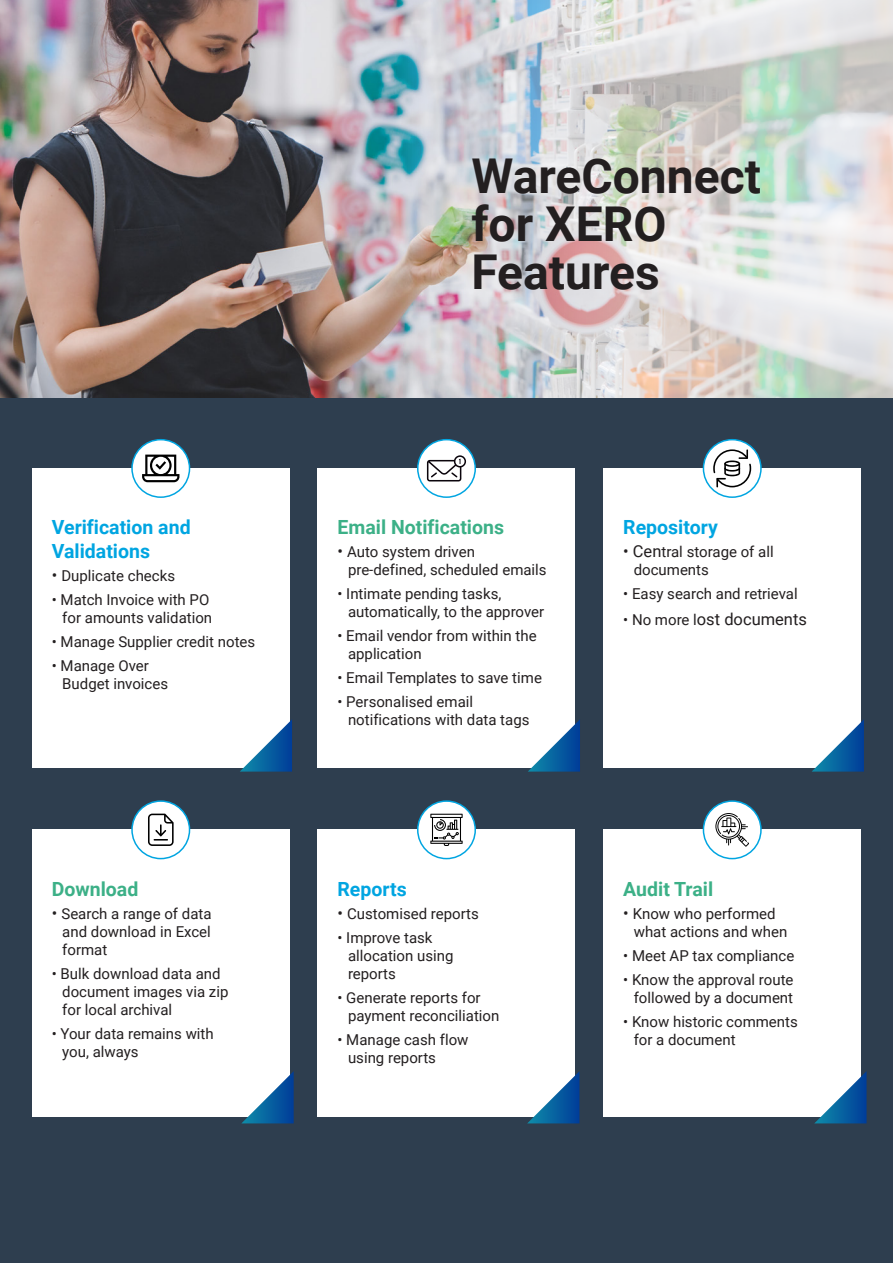
<style>
.page{position:relative;width:893px;height:1263px;background:#2e3e4f}
.page>*{position:absolute;margin:0;border:0;box-sizing:border-box;transform-origin:0 0}
.t1{font:700 48px/48px "Roboto";color:#231f20}
.t2{font:700 19.5px/23.4px "Roboto";color:#00a5e1}
.t3{font:700 19.5px "Roboto";color:#3cb087}
.t4{font:16.5px "Roboto";color:#231f20}
.t5{font:15px/18px "Roboto";color:#231f20}
.s1{font-size:16.5px}
.s2{font-size:15px}
</style>
<div class="page">
<div style="left:32px;top:468px;width:258px;height:299px;background:#fff"></div>
<div style="left:132px;top:440px;width:58px;height:57px;background:#fff;border-radius:50%"></div>
<div style="left:131px;top:439px;width:59px;height:59px;border:2px solid #00a5e1;border-radius:50%"></div>
<div style="left:318px;top:468px;width:257px;height:299px;background:#fff"></div>
<div style="left:418px;top:440px;width:57px;height:57px;background:#fff;border-radius:50%"></div>
<div style="left:417px;top:439px;width:59px;height:59px;border:2px solid #00a5e1;border-radius:50%"></div>
<div style="left:603px;top:468px;width:258px;height:299px;background:#fff"></div>
<div style="left:703px;top:440px;width:58px;height:57px;background:#fff;border-radius:50%"></div>
<div style="left:703px;top:439px;width:59px;height:59px;border:2px solid #00a5e1;border-radius:50%"></div>
<div style="left:32px;top:829px;width:258px;height:288px;background:#fff"></div>
<div style="left:132px;top:801px;width:58px;height:57px;background:#fff;border-radius:50%"></div>
<div style="left:131px;top:800px;width:59px;height:59px;border:2px solid #00a5e1;border-radius:50%"></div>
<div style="left:318px;top:829px;width:257px;height:288px;background:#fff"></div>
<div style="left:418px;top:801px;width:57px;height:57px;background:#fff;border-radius:50%"></div>
<div style="left:417px;top:800px;width:59px;height:59px;border:2px solid #00a5e1;border-radius:50%"></div>
<div style="left:603px;top:829px;width:258px;height:288px;background:#fff"></div>
<div style="left:703px;top:801px;width:58px;height:57px;background:#fff;border-radius:50%"></div>
<div style="left:703px;top:800px;width:59px;height:59px;border:2px solid #00a5e1;border-radius:50%"></div>
<img style="left:0;top:0;width:390px;height:398px">
<img style="left:390px;top:0;width:503px;height:398px">
<svg style="left:430px;top:814px;width:33px;height:32px"></svg>
<svg style="left:713px;top:449px;width:38px;height:38px"></svg>
<svg style="left:715px;top:813px;width:34px;height:34px"></svg>
<svg style="left:142px;top:455px;width:37px;height:27px"></svg>
<svg style="left:240px;top:719px;width:52px;height:53px"></svg>
<svg style="left:528px;top:719px;width:52px;height:53px"></svg>
<svg style="left:812px;top:719px;width:52px;height:53px"></svg>
<svg style="left:242px;top:1071px;width:52px;height:52px"></svg>
<svg style="left:528px;top:1072px;width:51px;height:51px"></svg>
<svg style="left:815px;top:1072px;width:51px;height:51px"></svg>
<svg style="left:148px;top:814px;width:26px;height:32px"></svg>
<svg style="left:427px;top:455px;width:39px;height:26px"></svg>
<h1 class="t1" style="left:471px;top:150px;width:291px">WareConnect for XERO<br>Features</h1>
<h2 class="t2" style="left:52px;top:515px;width:140px">Verification and<br>Validations</h2>
<p class="t5" style="left:52px;top:566px;width:125px"><span class="s1">•</span> Duplicate checks</p>
<p class="t5" style="left:52px;top:590px;width:162px;text-align:right">• Match Invoice with PO for amounts validation</p>
<p class="t5" style="left:52px;top:632px;width:205px">• Manage Supplier credit notes</p>
<p class="t5" style="left:62px;top:656px;width:107px;text-indent:-10px">• Manage Over<br>Budget invoices</p>
<h2 class="t3" style="left:52px;top:875px;width:88px">Download</h2>
<p class="t5" style="left:62px;top:904px;width:151px;text-align:justify;text-indent:-10px"><span class="s1">•</span> Search a range of data and download in Excel format</p>
<p class="t5" style="left:62px;top:964px;width:168px;text-indent:-10px">• Bulk download data and document images via zip for local archival</p>
<p class="t5" style="left:62px;top:1024px;width:153px;text-indent:-10px">• Your data remains with you, always</p>
<h2 class="t3" style="left:337px;top:514px;width:168px">Email Notifications</h2>
<p class="t5" style="left:348px;top:542px;width:200px;text-indent:-10px"><span class="s1">•</span> Auto system driven pre-defined, scheduled emails</p>
<p class="t5" style="left:348px;top:584px;width:198px;text-indent:-11px">• Intimate pending tasks, automatically, to the approver</p>
<p class="t5" style="left:348px;top:626px;width:190px;text-indent:-11px">• Email vendor from within the application</p>
<p class="t5" style="left:337px;top:668px;width:206px">• Email Templates to save time</p>
<p class="t5" style="left:348px;top:692px;width:183px;text-indent:-11px">• Personalised email notifications with data tags</p>
<h2 class="t2" style="left:337px;top:876px;width:71px">Reports</h2>
<p class="t5" style="left:337px;top:904px;width:143px"><span class="s1">•</span> Customised reports</p>
<p class="t5" style="left:348px;top:928px;width:107px;text-indent:-11px">• Improve task allocation using reports</p>
<p class="t5" style="left:348px;top:988px;width:153px;text-indent:-11px">• Generate reports for payment reconciliation</p>
<p class="t5" style="left:348px;top:1030px;width:122px;text-indent:-11px">• Manage cash flow using reports</p>
<h2 class="t2" style="left:623px;top:515px;width:96px">Repository</h2>
<p class="t5" style="left:634px;top:542px;width:141px;text-indent:-10px"><span class="s1">• Cen</span>tral storage of all documents</p>
<p class="t5" style="left:623px;top:584px;width:176px">• Easy search and retrieval</p>
<p class="t4" style="left:623px;top:608px;width:185px"><span class="s2">• No more l</span>ost documents</p>
<h2 class="t3" style="left:623px;top:875px;width:92px">Audit Trail</h2>
<p class="t5" style="left:634px;top:904px;width:155px;text-indent:-10px"><span class="s1">•</span> Know who performed what actions and when</p>
<p class="t5" style="left:623px;top:946px;width:173px">• Meet AP tax compliance</p>
<p class="t5" style="left:623px;top:970px;width:172px;text-align:right">• Know the approval route followed by a document</p>
<p class="t5" style="left:634px;top:1012px;width:166px;text-indent:-10px">• Know historic comments for a document</p>
</div>
